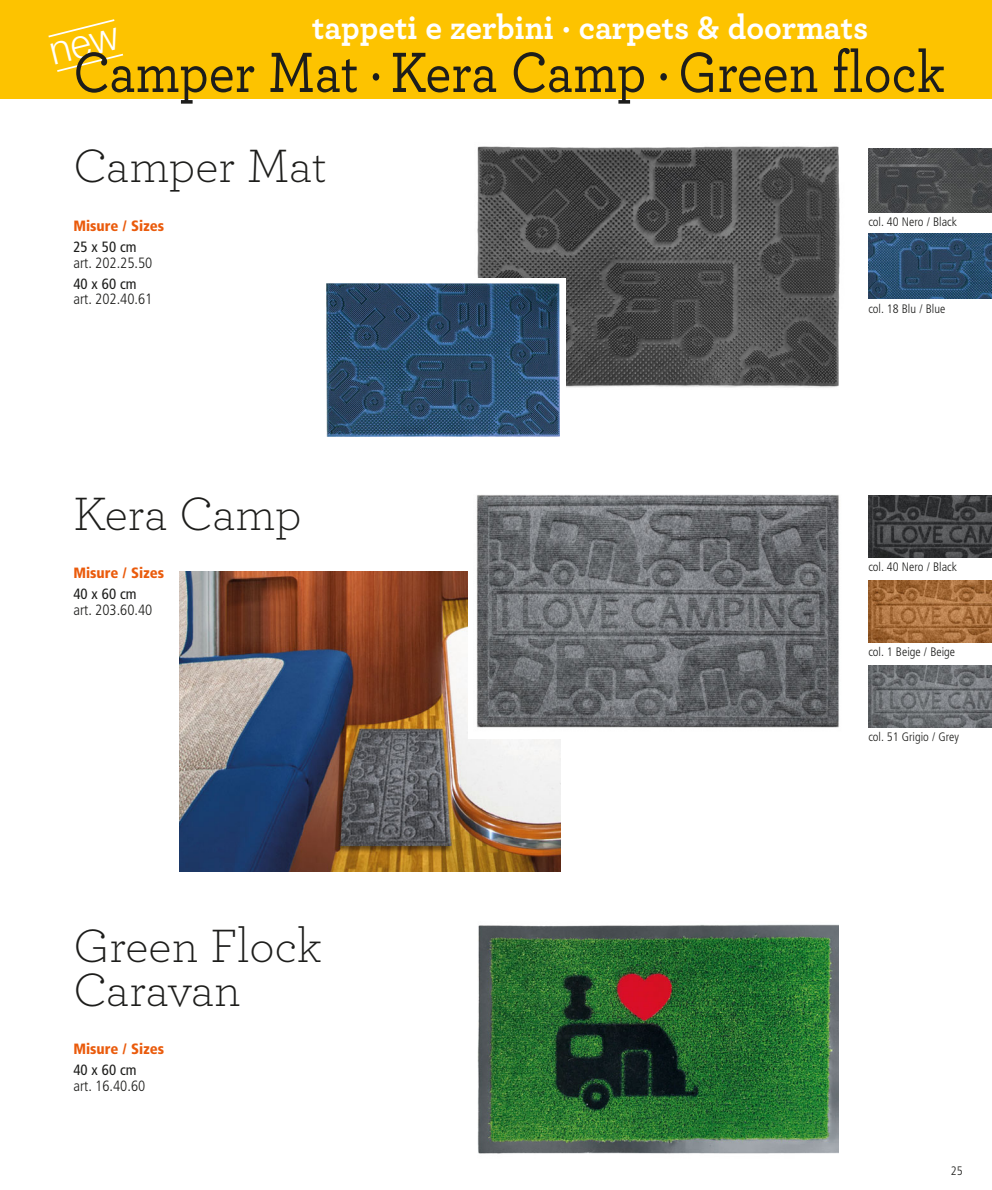
<style>
.page{position:relative;width:992px;height:1190px;background:#fff}
.page>*{position:absolute;margin:0;border:0;box-sizing:border-box;transform-origin:0 0}
.t1{font:500 59.5px "Archer";color:#1d1d1b;scale:.89 1}
.t2{font:300 49px/43.8px "Archer";letter-spacing:-.005em;color:#1d1d1b}
.t3{font:700 35px "Archer";color:#fff;scale:.95 1}
.t4{font:300 condensed 14.88px "Frutiger";color:#1d1d1b}
.t5{font:900 condensed 14.88px "Frutiger";color:#ea5b0c}
.t6{font:condensed 14.88px "Frutiger";color:#1d1d1b}
.t7{font:300 condensed 12.25px "Frutiger";color:#1d1d1b}
</style>
<div class="page">
<img style="left:180px;top:571px;width:380px;height:300px">
<div style="left:0;top:0;width:991px;height:99px;background:#fdc300"></div>
<img style="left:868px;top:234px;width:123px;height:65px">
<img style="left:868px;top:148px;width:123px;height:65px">
<img style="left:868px;top:580px;width:123px;height:62px">
<img style="left:868px;top:496px;width:123px;height:62px">
<img style="left:868px;top:665px;width:123px;height:62px">
<img style="left:477px;top:146px;width:363px;height:242px">
<div style="left:468px;top:488px;width:385px;height:250px;background:#fff"></div>
<img style="left:476px;top:495px;width:363px;height:233px">
<img style="left:477px;top:924px;width:361px;height:230px">
<div style="left:248px;top:278px;width:317px;height:158px;background:#fff"></div>
<img style="left:326px;top:283px;width:233px;height:153px">
<svg style="left:48px;top:19px;width:76px;height:53px"></svg>
<h3 class="t3" style="left:312px;top:7px;width:586px">tappeti e zerbini · carpets &amp; doormats</h3>
<h1 class="t1" style="left:73px;top:44px;width:980px">Camper Mat · Kera Camp · Green flock</h1>
<h2 class="t2" style="left:73px;top:145px;width:255px">Camper Mat</h2>
<p class="t5" style="left:73px;top:220px;width:92px">Misure / Sizes</p>
<p class="t6" style="left:73px;top:241px;width:65px">25 x 50 cm</p>
<p class="t4" style="left:73px;top:256px;width:80px">art. 202.25.50</p>
<p class="t6" style="left:73px;top:277px;width:65px">40 x 60 cm</p>
<p class="t4" style="left:73px;top:293px;width:80px">art. 202.40.61</p>
<h2 class="t2" style="left:73px;top:493px;width:229px">Kera Camp</h2>
<p class="t5" style="left:73px;top:567px;width:92px">Misure / Sizes</p>
<p class="t6" style="left:73px;top:588px;width:65px">40 x 60 cm</p>
<p class="t4" style="left:73px;top:604px;width:80px">art. 203.60.40</p>
<h2 class="t2" style="left:73px;top:925px;width:249px">Green Flock<br>Caravan</h2>
<p class="t5" style="left:73px;top:1043px;width:92px">Misure / Sizes</p>
<p class="t6" style="left:73px;top:1064px;width:65px">40 x 60 cm</p>
<p class="t4" style="left:73px;top:1079px;width:73px">art. 16.40.60</p>
<p class="t7" style="left:868px;top:217px;width:90px">col. 40 Nero / Black</p>
<p class="t7" style="left:868px;top:304px;width:78px">col. 18 Blu / Blue</p>
<p class="t7" style="left:868px;top:562px;width:90px">col. 40 Nero / Black</p>
<p class="t7" style="left:868px;top:647px;width:88px">col. 1 Beige / Beige</p>
<p class="t7" style="left:868px;top:732px;width:92px">col. 51 Grigio / Grey</p>
<p class="t7" style="left:950px;top:1165px;width:13px">25</p>
</div>
